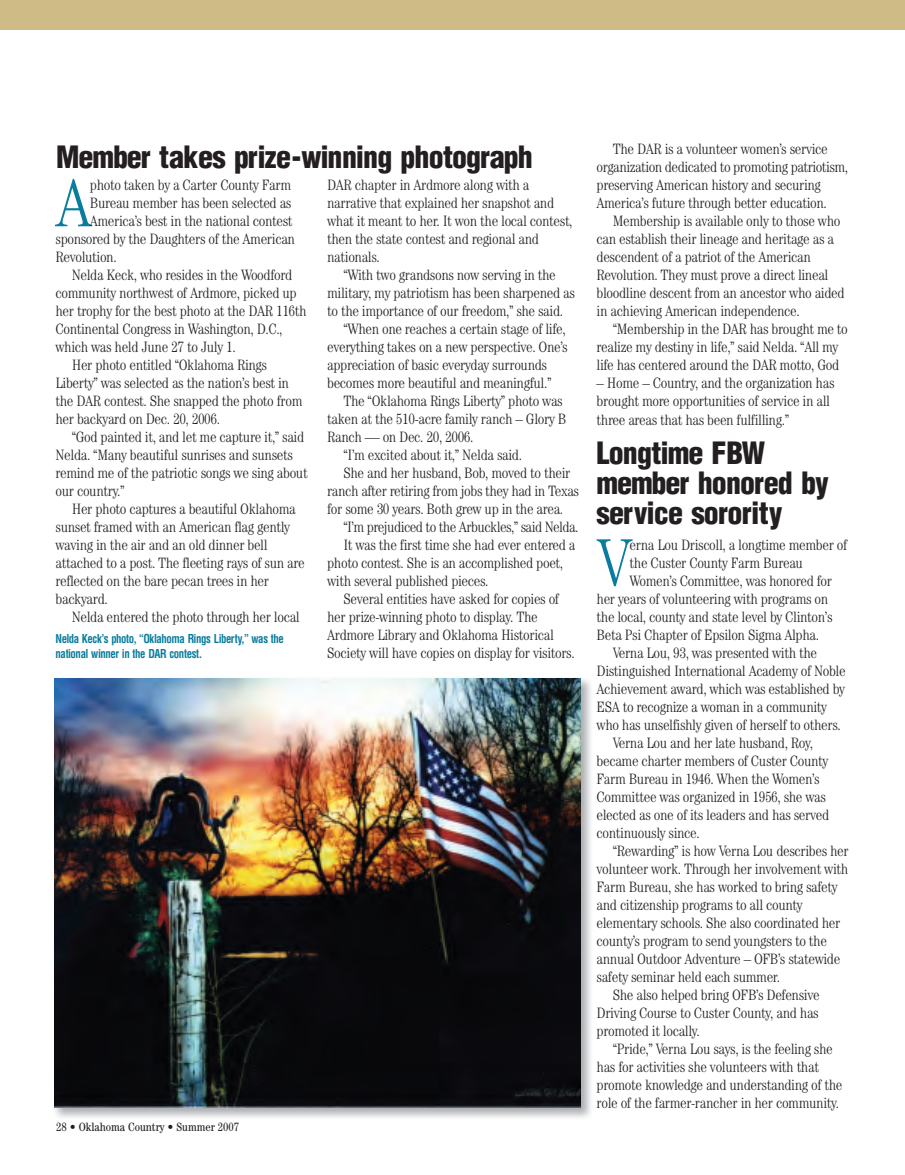
<style>
.page{position:relative;width:905px;height:1175px;background:#fff}
.page>*{position:absolute;margin:0;border:0;box-sizing:border-box;transform-origin:0 0}
.t1{font:300 condensed 67.35px "Century";color:#0a7c9d}
.t2{font:900 condensed 30px/30px "Helvetica";letter-spacing:-.03em;color:#231f20}
.t3{font:300 condensed 15px/18px "Century";letter-spacing:-.025em;color:#231f20}
.t4{font:700 condensed 12px/15px "Helvetica";letter-spacing:-.04em;color:#0a7c9d;scale:.9 1}
.t5{font:condensed 12px "Century";color:#231f20}
</style>
<div class="page">
<img style="left:54px;top:679px;width:537px;height:439px">
<div style="left:0;top:0;width:904px;height:30px;background:#cfbb86"></div>
<img style="left:54px;top:678px;width:527px;height:429px">
<h2 class="t2" style="left:56px;top:145px;width:478px">Member takes prize-winning photograph</h2>
<h1 class="t1" style="left:56px;top:180px;width:38px">A</h1>
<p class="t3" style="left:90px;top:177px;width:203px">photo taken by a Carter County Farm</p>
<p class="t3" style="left:90px;top:195px;width:203px">Bureau member has been selected as</p>
<p class="t3" style="left:90px;top:213px;width:204px">America’s best in the national contest</p>
<p class="t3" style="left:55px;top:231px;width:241px">sponsored by the Daughters of the American</p>
<p class="t3" style="left:55px;top:249px;width:63px">Revolution.</p>
<p class="t3" style="left:72px;top:267px;width:222px">Nelda Keck, who resides in the Woodford</p>
<p class="t3" style="left:55px;top:285px;width:243px">community northwest of Ardmore, picked up</p>
<p class="t3" style="left:55px;top:303px;width:253px">her trophy for the best photo at the DAR 116th</p>
<p class="t3" style="left:55px;top:321px;width:228px">Continental Congress in Washington, D.C.,</p>
<p class="t3" style="left:55px;top:339px;width:182px">which was held June 27 to July 1.</p>
<p class="t3" style="left:72px;top:357px;width:197px">Her photo entitled “Oklahoma Rings</p>
<p class="t3" style="left:55px;top:375px;width:235px">Liberty” was selected as the nation’s best in</p>
<p class="t3" style="left:56px;top:393px;width:248px">the DAR contest. She snapped the photo from</p>
<p class="t3" style="left:56px;top:411px;width:166px">her backyard on Dec. 20, 2006.</p>
<p class="t3" style="left:72px;top:429px;width:234px">“God painted it, and let me capture it,” said</p>
<p class="t3" style="left:56px;top:447px;width:239px">Nelda. “Many beautiful sunrises and sunsets</p>
<p class="t3" style="left:56px;top:465px;width:254px">remind me of the patriotic songs we sing about</p>
<p class="t3" style="left:56px;top:483px;width:71px">our country.”</p>
<p class="t3" style="left:72px;top:501px;width:225px">Her photo captures a beautiful Oklahoma</p>
<p class="t3" style="left:56px;top:519px;width:236px">sunset framed with an American flag gently</p>
<p class="t3" style="left:56px;top:537px;width:213px">waving in the air and an old dinner bell</p>
<p class="t3" style="left:56px;top:555px;width:251px">attached to a post. The fleeting rays of sun are</p>
<p class="t3" style="left:56px;top:573px;width:215px">reflected on the bare pecan trees in her</p>
<p class="t3" style="left:56px;top:591px;width:54px">backyard.</p>
<p class="t3" style="left:72px;top:609px;width:229px">Nelda entered the photo through her local</p>
<p class="t4" style="left:56px;top:631px;width:255px">Nelda Keck’s photo, “Oklahoma Rings Liberty,” was the national winner in the DAR contest.</p>
<p class="t3" style="left:327px;top:177px;width:247px">DAR chapter in Ardmore along with a narrative that explained her snapshot and what it meant to her. It won the local contest, then the state contest and regional and nationals.</p>
<p class="t3" style="left:343px;top:267px;width:214px">“With two grandsons now serving in the</p>
<p class="t3" style="left:327px;top:285px;width:249px">military, my patriotism has been sharpened as</p>
<p class="t3" style="left:327px;top:303px;width:237px">to the importance of our freedom,” she said.</p>
<p class="t3" style="left:343px;top:321px;width:224px">“When one reaches a certain stage of life,</p>
<p class="t3" style="left:327px;top:339px;width:242px">everything takes on a new perspective. One’s</p>
<p class="t3" style="left:327px;top:357px;width:221px">appreciation of basic everyday surrounds</p>
<p class="t3" style="left:327px;top:375px;width:226px">becomes more beautiful and meaningful.”</p>
<p class="t3" style="left:343px;top:393px;width:221px">The “Oklahoma Rings Liberty” photo was</p>
<p class="t3" style="left:327px;top:411px;width:241px">taken at the 510-acre family ranch – Glory B</p>
<p class="t3" style="left:327px;top:429px;width:148px">Ranch — on Dec. 20, 2006.</p>
<p class="t3" style="left:343px;top:447px;width:180px">“I’m excited about it,” Nelda said.</p>
<p class="t3" style="left:343px;top:465px;width:228px">She and her husband, Bob, moved to their</p>
<p class="t3" style="left:327px;top:483px;width:253px">ranch after retiring from jobs they had in Texas</p>
<p class="t3" style="left:327px;top:501px;width:238px">for some 30 years. Both grew up in the area.</p>
<p class="t3" style="left:343px;top:519px;width:237px">“I’m prejudiced to the Arbuckles,” said Nelda.</p>
<p class="t3" style="left:343px;top:537px;width:234px">It was the first time she had ever entered a</p>
<p class="t3" style="left:327px;top:555px;width:237px">photo contest. She is an accomplished poet,</p>
<p class="t3" style="left:327px;top:573px;width:163px">with several published pieces.</p>
<p class="t3" style="left:343px;top:591px;width:217px">Several entities have asked for copies of</p>
<p class="t3" style="left:327px;top:609px;width:212px">her prize-winning photo to display. The</p>
<p class="t3" style="left:327px;top:627px;width:228px">Ardmore Library and Oklahoma Historical</p>
<p class="t3" style="left:327px;top:645px;width:249px">Society will have copies on display for visitors.</p>
<p class="t5" style="left:56px;top:1122px;width:184px">28 • Oklahoma Country • Summer 2007</p>
<p class="t3" style="left:596px;top:141px;width:253px;text-indent:16px">The DAR is a volunteer women’s service organization dedicated to promoting patriotism, preserving American history and securing America’s future through better education.</p>
<p class="t3" style="left:596px;top:213px;width:250px;text-indent:16px">Membership is available only to those who can establish their lineage and heritage as a descendent of a patriot of the American Revolution. They must prove a direct lineal bloodline descent from an ancestor who aided in achieving American independence.</p>
<p class="t3" style="left:596px;top:321px;width:253px;text-indent:16px">“Membership in the DAR has brought me to realize my destiny in life,” said Nelda. “All my life has centered around the DAR motto, God</p>
<p class="t3" style="left:596px;top:375px;width:239px">– Home – Country, and the organization has brought more opportunities of service in all three areas that has been fulfilling.”</p>
<h2 class="t2" style="left:596px;top:440px;width:234px">Longtime FBW member honored by service sorority</h2>
<p class="t3" style="left:629px;top:537px;width:219px">erna Lou Driscoll, a longtime member of</p>
<p class="t3" style="left:629px;top:555px;width:175px">the Custer County Farm Bureau</p>
<p class="t3" style="left:629px;top:573px;width:204px">Women’s Committee, was honored for</p>
<p class="t3" style="left:596px;top:591px;width:233px">her years of volunteering with programs on</p>
<p class="t3" style="left:596px;top:609px;width:237px">the local, county and state level by Clinton’s</p>
<p class="t3" style="left:596px;top:627px;width:224px">Beta Psi Chapter of Epsilon Sigma Alpha.</p>
<p class="t3" style="left:612px;top:645px;width:206px">Verna Lou, 93, was presented with the</p>
<p class="t3" style="left:596px;top:663px;width:251px">Distinguished International Academy of Noble</p>
<p class="t3" style="left:596px;top:681px;width:250px">Achievement award, which was established by</p>
<p class="t3" style="left:596px;top:699px;width:232px">ESA to recognize a woman in a community</p>
<p class="t3" style="left:596px;top:717px;width:246px">who has unselfishly given of herself to others.</p>
<p class="t3" style="left:612px;top:735px;width:202px">Verna Lou and her late husband, Roy,</p>
<p class="t3" style="left:596px;top:753px;width:233px">became charter members of Custer County</p>
<p class="t3" style="left:596px;top:771px;width:224px">Farm Bureau in 1946. When the Women’s</p>
<p class="t3" style="left:596px;top:789px;width:231px">Committee was organized in 1956, she was</p>
<p class="t3" style="left:596px;top:807px;width:234px">elected as one of its leaders and has served</p>
<p class="t3" style="left:596px;top:825px;width:105px">continuously since.</p>
<p class="t3" style="left:612px;top:843px;width:237px">“Rewarding” is how Verna Lou describes her</p>
<p class="t3" style="left:596px;top:861px;width:253px">volunteer work. Through her involvement with</p>
<p class="t3" style="left:596px;top:879px;width:243px">Farm Bureau, she has worked to bring safety</p>
<p class="t3" style="left:596px;top:897px;width:208px">and citizenship programs to all county</p>
<p class="t3" style="left:596px;top:915px;width:245px">elementary schools. She also coordinated her</p>
<p class="t3" style="left:596px;top:933px;width:232px">county’s program to send youngsters to the</p>
<p class="t3" style="left:596px;top:951px;width:245px">annual Outdoor Adventure – OFB’s statewide</p>
<p class="t3" style="left:596px;top:969px;width:185px">safety seminar held each summer.</p>
<p class="t3" style="left:612px;top:987px;width:208px">She also helped bring OFB’s Defensive</p>
<p class="t3" style="left:596px;top:1005px;width:224px">Driving Course to Custer County, and has</p>
<p class="t3" style="left:596px;top:1023px;width:105px">promoted it locally.</p>
<p class="t3" style="left:612px;top:1041px;width:221px">“Pride,” Verna Lou says, is the feeling she</p>
<p class="t3" style="left:596px;top:1059px;width:224px">has for activities she volunteers with that</p>
<p class="t3" style="left:596px;top:1077px;width:247px">promote knowledge and understanding of the</p>
<p class="t3" style="left:596px;top:1095px;width:244px">role of the farmer-rancher in her community.</p>
<h1 class="t1" style="left:596px;top:539px;width:36px">V</h1>
</div>
